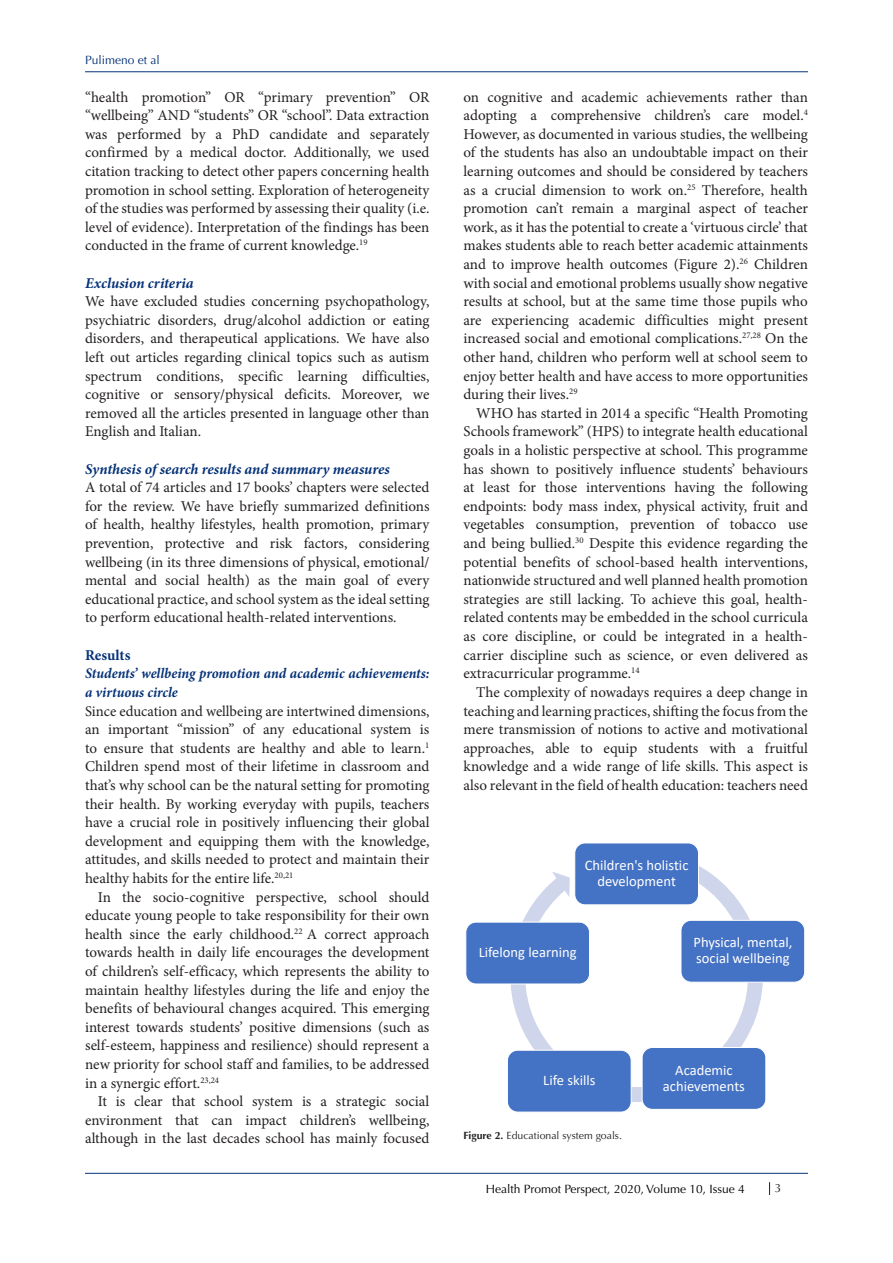
<style>
.page{position:relative;width:893px;height:1263px;background:#fff}
.page>*{position:absolute;margin:0;border:0;box-sizing:border-box;transform-origin:0 0}
.t1{font:15px/18.6px "Minion Pro";color:#231f20;text-align:justify}
.t2{font:italic 700 15px "Minion Pro";letter-spacing:-.005em;color:#053278}
.t3{font:700 15px "Minion Pro";color:#053278}
.t4{font:italic 700 14.7px/18.6px "Minion Pro";letter-spacing:-.005em;color:#053278;scale:.96 1}
.t5{font:14.55px/16px "Calibri";color:#fff;text-align:center}
.t6{font:12px "Optima LT Std";color:#000}
.t7{font:12px "Optima LT Std";color:#053278}
.t8{font:12px "Optima LT Std";color:#231f20}
.t9{font:10.5px "Optima LT Std";color:#231f20}
.s1{font-weight:700}
.s2{color:#150000}
</style>
<div class="page">
<hr style="left:85px;top:71px;width:723px;height:1px;background:#053278">
<hr style="left:85px;top:1173px;width:723px;height:1px;background:#053278">
<svg style="left:769px;top:1182px;width:1px;height:13px"></svg>
<svg style="left:510px;top:866px;width:269px;height:244px"></svg>
<div style="left:575px;top:843px;width:123px;height:62px;background:#4472c4;border-radius:10px"></div>
<div style="left:574px;top:843px;width:125px;height:62px;border:1px solid #fff;border-radius:10px"></div>
<div style="left:681px;top:920px;width:124px;height:62px;background:#4472c4;border:1px solid #fff;border-radius:10px"></div>
<div style="left:642px;top:1047px;width:124px;height:63px;background:#4472c4;border:1px solid #fff;border-radius:10px"></div>
<div style="left:507px;top:1050px;width:124px;height:62px;background:#4472c4;border:1px solid #fff;border-radius:10px"></div>
<div style="left:465px;top:922px;width:125px;height:62px;background:#4472c4;border:1px solid #fff;border-radius:10px"></div>
<p class="t7" style="left:85px;top:53px;width:76px">Pulimeno et al</p>
<p class="t1" style="left:85px;top:88px;width:346px">“health promotion” OR “primary prevention” OR “wellbeing” AND “students” OR “school”. Data extraction was performed by a PhD candidate and separately confirmed by a medical doctor. Additionally, we used citation tracking to detect other papers concerning health promotion in school setting. Exploration of heterogeneity of the studies was performed by assessing their quality (i.e. level of evidence). Interpretation of the findings has been conducted in the frame of current knowledge.<sup>19</sup></p>
<p class="t2" style="left:85px;top:272px;width:110px">Exclusion criteria</p>
<p class="t1" style="left:85px;top:292px;width:346px">We have excluded studies concerning psychopathology, psychiatric disorders, drug/alcohol addiction or eating disorders, and therapeutical applications. We have also left out articles regarding clinical topics such as autism spectrum conditions, specific learning difficulties, cognitive or sensory/physical deficits. Moreover, we removed all the articles presented in language other than English and Italian.</p>
<p class="t2" style="left:85px;top:458px;width:306px">Synthesis of search results and summary measures</p>
<p class="t1" style="left:85px;top:478px;width:346px">A total of 74 articles and 17 books’ chapters were selected for the review. We have briefly summarized definitions of health, healthy lifestyles, health promotion, primary prevention, protective and risk factors, considering wellbeing (in its three dimensions of physical, emotional/ mental and social health) as the main goal of every educational practice, and school system as the ideal setting to perform educational health-related interventions.</p>
<p class="t3" style="left:85px;top:644px;width:47px">Results</p>
<p class="t4" style="left:85px;top:664px;width:360px">Students’ wellbeing promotion and academic achievements: a virtuous circle</p>
<p class="t1" style="left:85px;top:701px;width:346px">Since education and wellbeing are intertwined dimensions, an important “mission” of any educational system is to ensure that students are healthy and able to learn.<sup>1<br></sup>Children spend most of their lifetime in classroom and that’s why school can be the natural setting for promoting their health. By working everyday with pupils, teachers have a crucial role in positively influencing their global development and equipping them with the knowledge, attitudes, and skills needed to protect and maintain their healthy habits for the entire life.<sup>20,21</sup></p>
<p class="t1" style="left:85px;top:887px;width:346px;text-indent:13px">In the socio-cognitive perspective, school should educate young people to take responsibility for their own health since the early childhood.<sup>22</sup> A correct approach towards health in daily life encourages the development of children’s self-efficacy, which represents the ability to maintain healthy lifestyles during the life and enjoy the benefits of behavioural changes acquired. This emerging interest towards students’ positive dimensions (such as self-esteem, happiness and resilience) should represent a new priority for school staff and families, to be addressed in a synergic effort.<sup>23,24</sup></p>
<p class="t1" style="left:85px;top:1092px;width:346px;text-indent:13px">It is clear that school system is a strategic social environment that can impact children’s wellbeing, although in the last decades school has mainly focused</p>
<p class="t1" style="left:463px;top:88px;width:346px">on cognitive and academic achievements rather than adopting a comprehensive children’s care model.<sup>4<br></sup>However, as documented in various studies, the wellbeing of the students has also an undoubtable impact on their learning outcomes and should be considered by teachers as a crucial dimension to work on.<sup>25</sup> Therefore, health promotion can’t remain a marginal aspect of teacher work, as it has the potential to create a ‘virtuous circle’ that makes students able to reach better academic attainments and to improve health outcomes (Figure 2).<sup>26</sup> Children with social and emotional problems usually show negative results at school, but at the same time those pupils who are experiencing academic difficulties might present increased social and emotional complications.<sup>27,28</sup> On the other hand, children who perform well at school seem to enjoy better health and have access to more opportunities during their lives.<sup>29</sup></p>
<p class="t1" style="left:463px;top:404px;width:346px;text-indent:13px">WHO has started in 2014 a specific “Health Promoting Schools framework” (HPS) to integrate health educational goals in a holistic perspective at school. This programme has shown to positively influence students’ behaviours at least for those interventions having the following endpoints: body mass index, physical activity, fruit and vegetables consumption, prevention of tobacco use and being bullied.<sup>30</sup> Despite this evidence regarding the potential benefits of school-based health interventions, nationwide structured and well planned health promotion strategies are still lacking. To achieve this goal, health&shy;related contents may be embedded in the school curricula as core discipline, or could be integrated in a health&shy;carrier discipline such as science, or even delivered as extracurricular programme.<sup>14</sup></p>
<p class="t1" style="left:463px;top:683px;width:346px;text-indent:13px">The complexity of nowadays requires a deep change in teaching and learning practices, shifting the focus from the mere transmission of notions to active and motivational approaches, able to equip students with a fruitful knowledge and a wide range of life skills. This aspect is also relevant in the field of health education: teachers need</p>
<p class="t5" style="left:585px;top:857px;width:105px">Children's holistic development</p>
<p class="t5" style="left:479px;top:944px;width:99px">Lifelong learning</p>
<p class="t5" style="left:693px;top:934px;width:100px;text-align:left">Physical, mental, social wellbeing</p>
<p class="t5" style="left:543px;top:1072px;width:54px">Life skills</p>
<p class="t9" style="left:463px;top:1129px;width:160px"><span class="s1">Figure 2.</span> Educational system goals.</p>
<p class="t5" style="left:663px;top:1061px;width:84px">Academic achievements</p>
<p class="t6" style="left:486px;top:1181px;width:261px">Health Promot Perspect<span class="s2">,</span> 2020, Volume 10, Issue 4</p>
<p class="t8" style="left:775px;top:1181px;width:8px">3</p>
</div>
